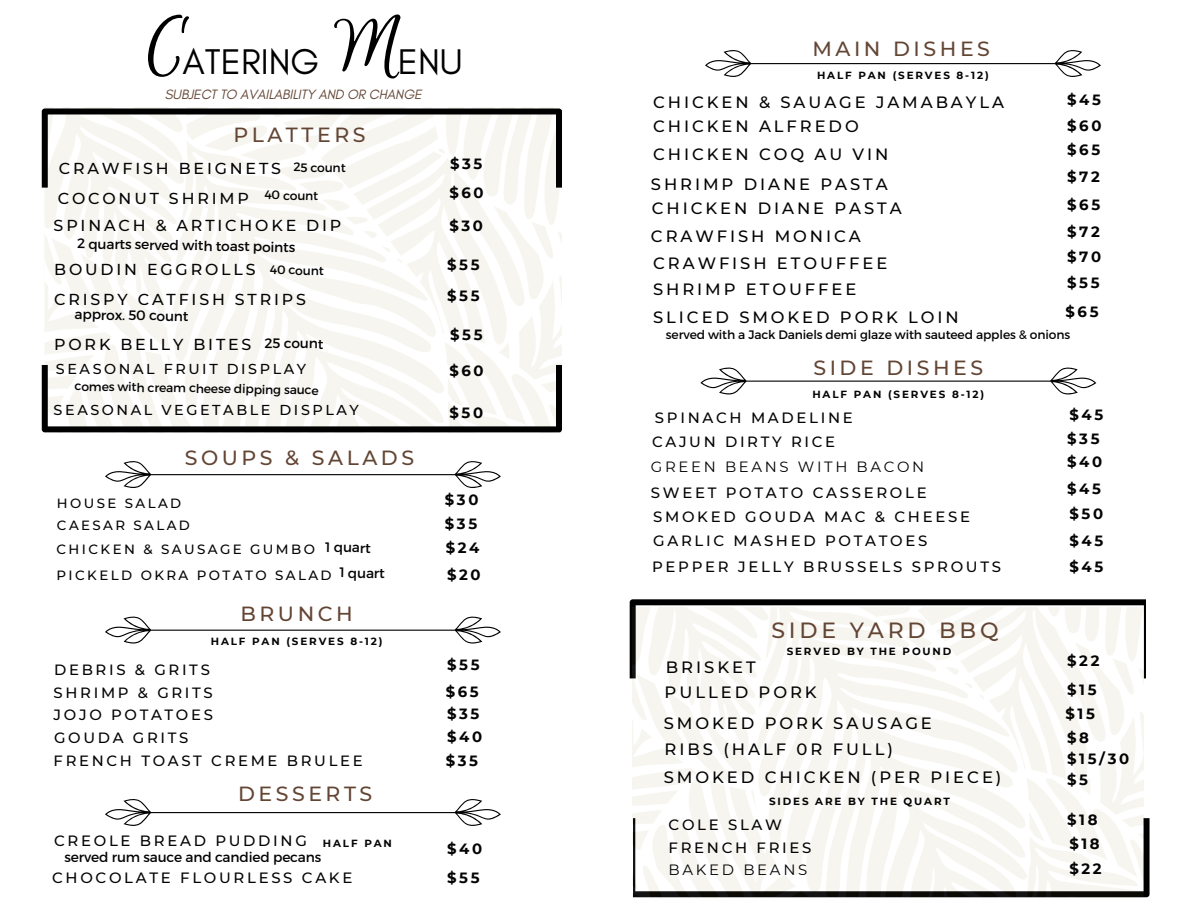
<style>
.page{position:relative;width:1188px;height:918px;background:#fff}
.page>*{position:absolute;margin:0;border:0;box-sizing:border-box;transform-origin:0 0}
.t1{font:86.85px "Euphoria Script";color:#000}
.t2{font:36.3px "Glacial Indifference";color:#000}
.t3{font:500 21.9px "Montserrat";letter-spacing:.175em;color:#634534}
.t4{font:500 20.55px "Montserrat";letter-spacing:.175em;color:#634534}
.t5{font:500 16.35px "Montserrat";letter-spacing:.18em;color:#030303}
.t6{font:500 15.9px "Montserrat";letter-spacing:.18em;color:#030303}
.t7{font:500 14.85px "Montserrat";letter-spacing:.18em;color:#030303}
.t8{font:700 14.85px "Montserrat";letter-spacing:.18em;color:#030303}
.t9{font:14.85px "Montserrat";letter-spacing:.18em;color:#030303}
.t10{font:500 14.4px "Montserrat";letter-spacing:.18em;color:#030303}
.t11{font:13.8px "Montserrat";letter-spacing:-.01em;color:#030303}
.t12{font:italic 13.8px "Glacial Indifference";letter-spacing:-.01em;color:#634534}
.t13{font:500 13.35px "Montserrat";letter-spacing:.18em;color:#030303}
.t14{font:12.3px "Montserrat";letter-spacing:-.01em;color:#030303}
.t15{font:700 10.35px "Montserrat";letter-spacing:.18em;color:#030303}
</style>
<div class="page">
<svg style="left:42px;top:108px;width:520px;height:325px"></svg>
<svg style="left:630px;top:599px;width:520px;height:298px"></svg>
<svg style="left:105px;top:461px;width:396px;height:27px"></svg>
<svg style="left:105px;top:616px;width:396px;height:28px"></svg>
<svg style="left:105px;top:799px;width:396px;height:27px"></svg>
<svg style="left:705px;top:50px;width:396px;height:27px"></svg>
<svg style="left:700px;top:367px;width:396px;height:27px"></svg>
<h1 class="t1" style="left:144px;top:-2px;width:44px">C</h1>
<h2 class="t2" style="left:182px;top:40px;width:138px">ATERING</h2>
<h1 class="t1" style="left:334px;top:-2px;width:69px">M</h1>
<h2 class="t2" style="left:398px;top:40px;width:66px">ENU</h2>
<h3 class="t12" style="left:165px;top:86px;width:258px">SUBJECT TO AVAILABILITY AND OR CHANGE</h3>
<h4 class="t4" style="left:233px;top:122px;width:134px">PLATTERS</h4>
<h4 class="t6" style="left:59px;top:158px;width:224px">CRAWFISH BEIGNETS</h4>
<p class="t6" style="left:58px;top:189px;width:193px">COCONUT SHRIMP</p>
<h4 class="t14" style="left:294px;top:159px;width:54px;rotate:1deg">25 count</h4>
<p class="t14" style="left:265px;top:187px;width:55px;rotate:1deg">40 count</p>
<h4 class="t6" style="left:54px;top:215px;width:289px">SPINACH &amp; ARTICHOKE DIP</h4>
<h4 class="t11" style="left:77px;top:234px;width:220px;rotate:1deg">2 quarts served with toast points</h4>
<h6 class="t6" style="left:54px;top:260px;width:203px">BOUDIN EGGROLLS</h6>
<h4 class="t14" style="left:270px;top:262px;width:55px;rotate:1deg">40 count</h4>
<p class="t6" style="left:54px;top:289px;width:253px">CRISPY CATFISH STRIPS</p>
<h4 class="t11" style="left:75px;top:305px;width:115px;rotate:1deg">approx. 50 count</h4>
<h4 class="t6" style="left:54px;top:334px;width:199px">PORK BELLY BITES</h4>
<h4 class="t11" style="left:265px;top:334px;width:60px;rotate:1deg">25 count</h4>
<p class="t10" style="left:56px;top:360px;width:252px">SEASONAL FRUIT DISPLAY</p>
<h3 class="t10" style="left:54px;top:401px;width:307px">SEASONAL VEGETABLE DISPLAY</h3>
<h4 class="t14" style="left:75px;top:378px;width:246px;rotate:1deg">comes with cream cheese dipping sauce</h4>
<h4 class="t4" style="left:185px;top:445px;width:231px">SOUPS &amp; SALADS</h4>
<h3 class="t13" style="left:57px;top:495px;width:126px">HOUSE SALAD</h3>
<h4 class="t13" style="left:57px;top:517px;width:134px">CAESAR SALAD</h4>
<h3 class="t8" style="left:450px;top:155px;width:34px">$35</h3>
<h4 class="t8" style="left:449px;top:184px;width:36px">$60</h4>
<h4 class="t8" style="left:449px;top:217px;width:35px">$30</h4>
<p class="t8" style="left:447px;top:256px;width:34px">$55</p>
<h4 class="t8" style="left:447px;top:286px;width:34px">$55</h4>
<h4 class="t8" style="left:450px;top:326px;width:34px">$55</h4>
<h4 class="t8" style="left:449px;top:361px;width:36px">$60</h4>
<p class="t8" style="left:449px;top:403px;width:35px">$50</p>
<h4 class="t8" style="left:445px;top:490px;width:35px">$30</h4>
<p class="t8" style="left:445px;top:515px;width:34px">$35</p>
<h4 class="t11" style="left:326px;top:538px;width:47px;rotate:1deg">1 quart</h4>
<h4 class="t8" style="left:446px;top:538px;width:35px">$24</h4>
<h4 class="t11" style="left:340px;top:564px;width:47px;rotate:1deg">1 quart</h4>
<h4 class="t8" style="left:447px;top:566px;width:35px">$20</h4>
<h4 class="t13" style="left:57px;top:541px;width:260px">CHICKEN &amp; SAUSAGE GUMBO</h4>
<h4 class="t13" style="left:57px;top:567px;width:277px">PICKELD OKRA POTATO SALAD</h4>
<p class="t4" style="left:240px;top:601px;width:114px">BRUNCH</p>
<p class="t15" style="left:211px;top:635px;width:173px">HALF PAN (SERVES 8-12)</p>
<p class="t7" style="left:54px;top:660px;width:157px">DEBRIS &amp; GRITS</p>
<h3 class="t7" style="left:54px;top:684px;width:161px">SHRIMP &amp; GRITS</h3>
<h4 class="t7" style="left:54px;top:706px;width:161px">JOJO POTATOES</h4>
<h6 class="t7" style="left:54px;top:728px;width:136px">GOUDA GRITS</h6>
<p class="t7" style="left:54px;top:752px;width:311px">FRENCH TOAST CREME BRULEE</p>
<h4 class="t4" style="left:238px;top:782px;width:136px">DESSERTS</h4>
<h4 class="t7" style="left:54px;top:832px;width:254px">CREOLE BREAD PUDDING</h4>
<p class="t15" style="left:323px;top:837px;width:70px">HALF PAN</p>
<p class="t11" style="left:65px;top:848px;width:258px">served rum sauce and candied pecans</p>
<h4 class="t7" style="left:52px;top:869px;width:302px">CHOCOLATE FLOURLESS CAKE</h4>
<h4 class="t8" style="left:447px;top:656px;width:34px">$55</h4>
<h4 class="t8" style="left:446px;top:682px;width:35px">$65</h4>
<h4 class="t8" style="left:447px;top:704px;width:34px">$35</h4>
<h4 class="t8" style="left:447px;top:728px;width:37px">$40</h4>
<p class="t8" style="left:446px;top:752px;width:34px">$35</p>
<h4 class="t8" style="left:447px;top:839px;width:37px">$40</h4>
<h3 class="t8" style="left:447px;top:868px;width:34px">$55</h3>
<p class="t4" style="left:812px;top:36px;width:179px">MAIN DISHES</p>
<p class="t5" style="left:653px;top:92px;width:352px">CHICKEN &amp; SAUAGE JAMABAYLA</p>
<h4 class="t15" style="left:817px;top:69px;width:173px">HALF PAN (SERVES 8-12)</h4>
<p class="t5" style="left:653px;top:116px;width:207px">CHICKEN ALFREDO</p>
<h4 class="t5" style="left:653px;top:144px;width:237px">CHICKEN COQ AU VIN</h4>
<h4 class="t5" style="left:651px;top:174px;width:238px">SHRIMP DIANE PASTA</h4>
<h4 class="t5" style="left:652px;top:198px;width:251px">CHICKEN DIANE PASTA</h4>
<h4 class="t5" style="left:651px;top:226px;width:211px">CRAWFISH MONICA</h4>
<h6 class="t5" style="left:653px;top:253px;width:236px">CRAWFISH ETOUFFEE</h6>
<h4 class="t5" style="left:653px;top:279px;width:205px">SHRIMP ETOUFFEE</h4>
<h4 class="t5" style="left:653px;top:307px;width:307px">SLICED SMOKED PORK LOIN</h4>
<h4 class="t8" style="left:1067px;top:91px;width:35px">$45</h4>
<h6 class="t8" style="left:1067px;top:117px;width:36px">$60</h6>
<h4 class="t8" style="left:1067px;top:141px;width:35px">$65</h4>
<h4 class="t8" style="left:1067px;top:168px;width:34px">$72</h4>
<h4 class="t8" style="left:1067px;top:196px;width:35px">$65</h4>
<p class="t8" style="left:1067px;top:222px;width:34px">$72</p>
<p class="t8" style="left:1067px;top:248px;width:36px">$70</p>
<p class="t8" style="left:1067px;top:274px;width:34px">$55</p>
<h4 class="t8" style="left:1066px;top:303px;width:35px">$65</h4>
<h4 class="t14" style="left:666px;top:327px;width:406px">served with a Jack Daniels demi glaze with sauteed apples &amp; onions</h4>
<h5 class="t4" style="left:813px;top:355px;width:171px">SIDE DISHES</h5>
<p class="t7" style="left:655px;top:409px;width:199px">SPINACH MADELINE</p>
<h4 class="t7" style="left:652px;top:432px;width:185px">CAJUN DIRTY RICE</h4>
<h4 class="t15" style="left:812px;top:388px;width:173px">HALF PAN (SERVES 8-12)</h4>
<h4 class="t9" style="left:651px;top:458px;width:275px">GREEN BEANS WITH BACON</h4>
<h4 class="t7" style="left:651px;top:484px;width:277px">SWEET POTATO CASSEROLE</h4>
<h6 class="t7" style="left:653px;top:508px;width:318px">SMOKED GOUDA MAC &amp; CHEESE</h6>
<h4 class="t7" style="left:653px;top:532px;width:276px">GARLIC MASHED POTATOES</h4>
<p class="t7" style="left:652px;top:557px;width:350px">PEPPER JELLY BRUSSELS SPROUTS</p>
<p class="t3" style="left:771px;top:617px;width:229px">SIDE YARD BBQ</p>
<h4 class="t5" style="left:666px;top:657px;width:91px">BRISKET</h4>
<h4 class="t15" style="left:787px;top:645px;width:166px">SERVED BY THE POUND</h4>
<h4 class="t5" style="left:665px;top:683px;width:154px">PULLED PORK</h4>
<h4 class="t5" style="left:664px;top:714px;width:270px">SMOKED PORK SAUSAGE</h4>
<p class="t5" style="left:665px;top:740px;width:230px">RIBS (HALF 0R FULL)</p>
<h3 class="t5" style="left:664px;top:767px;width:339px">SMOKED CHICKEN (PER PIECE)</h3>
<h4 class="t15" style="left:769px;top:795px;width:182px">SIDES ARE BY THE QUART</h4>
<h4 class="t7" style="left:669px;top:815px;width:115px">COLE SLAW</h4>
<h4 class="t7" style="left:669px;top:838px;width:144px">FRENCH FRIES</h4>
<h4 class="t9" style="left:669px;top:861px;width:140px">BAKED BEANS</h4>
<h4 class="t8" style="left:1069px;top:406px;width:35px">$45</h4>
<h4 class="t8" style="left:1067px;top:429px;width:34px">$35</h4>
<h4 class="t8" style="left:1067px;top:453px;width:37px">$40</h4>
<h6 class="t8" style="left:1067px;top:479px;width:35px">$45</h6>
<h4 class="t8" style="left:1069px;top:504px;width:35px">$50</h4>
<h4 class="t8" style="left:1069px;top:532px;width:35px">$45</h4>
<h5 class="t8" style="left:1069px;top:557px;width:35px">$45</h5>
<h4 class="t8" style="left:1067px;top:652px;width:34px">$22</h4>
<h4 class="t8" style="left:1067px;top:680px;width:31px">$15</h4>
<h4 class="t8" style="left:1066px;top:704px;width:31px">$15</h4>
<h4 class="t8" style="left:1067px;top:728px;width:23px">$8</h4>
<p class="t8" style="left:1067px;top:771px;width:22px">$5</p>
<h4 class="t8" style="left:1067px;top:749px;width:64px">$15/30</h4>
<h4 class="t8" style="left:1067px;top:811px;width:32px">$18</h4>
<h4 class="t8" style="left:1069px;top:835px;width:32px">$18</h4>
<h4 class="t8" style="left:1069px;top:860px;width:34px">$22</h4>
</div>
